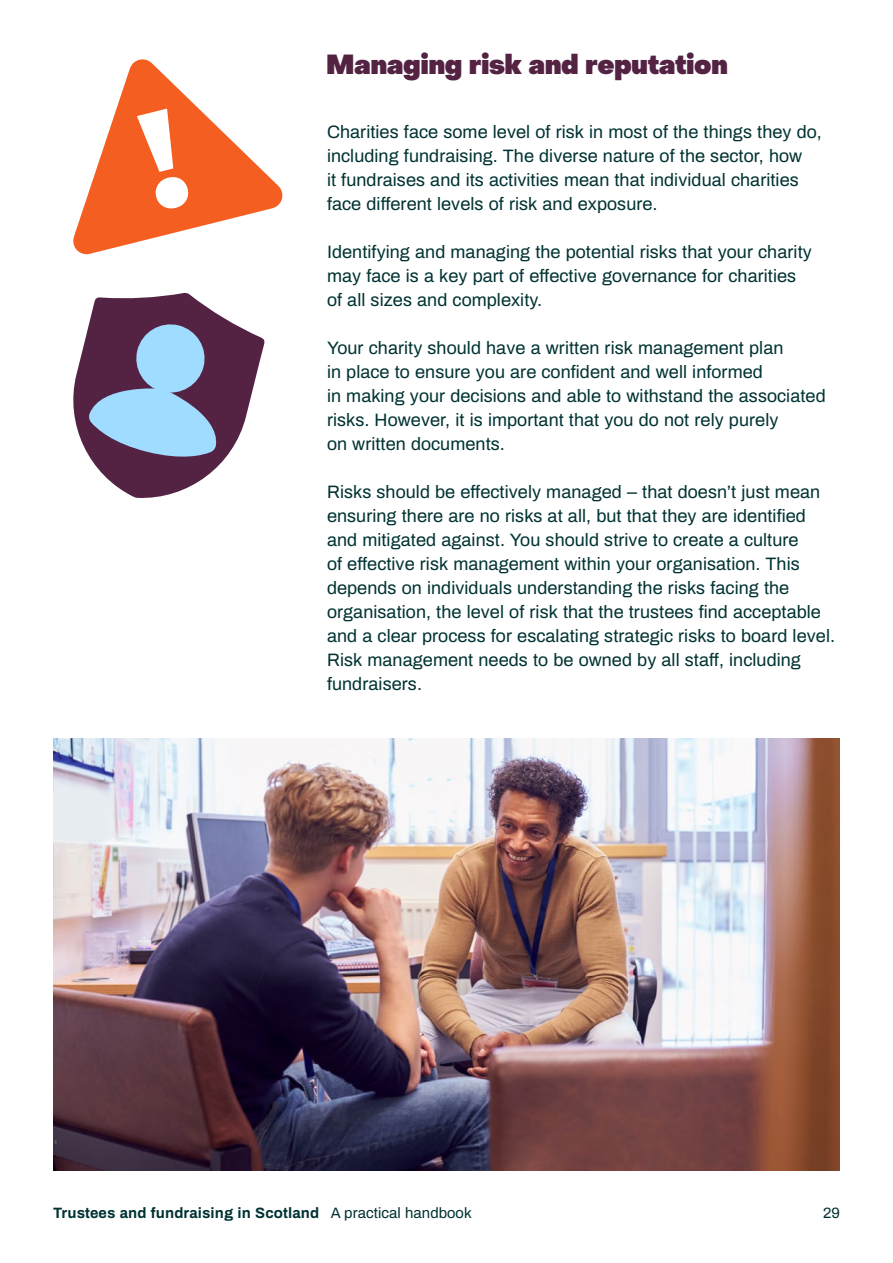
<style>
.page{position:relative;width:893px;height:1263px;background:#fff}
.page>*{position:absolute;margin:0;border:0;box-sizing:border-box;transform-origin:0 0}
.t1{font:900 27px "Object Sans";letter-spacing:.005em;color:#542344}
.t2{font:18px/24px "Archivo";letter-spacing:.005em;color:#003232}
.t3{font:700 15px "Archivo";letter-spacing:.005em;color:#003232}
.t4{font:15px "Archivo";color:#003232}
.s1{font-weight:400}
</style>
<div class="page">
<svg style="left:73px;top:59px;width:210px;height:196px"></svg>
<svg style="left:86px;top:73px;width:183px;height:168px"></svg>
<svg style="left:73px;top:293px;width:192px;height:205px"></svg>
<img style="left:53px;top:738px;width:787px;height:432px">
<h1 class="t1" style="left:327px;top:48px;width:403px">Managing risk and reputation</h1>
<p class="t2" style="left:327px;top:119px;width:496px">Charities face some level of risk in most of the things they do, including fundraising. The diverse nature of the sector, how<br>it fundraises and its activities mean that individual charities face different levels of risk and exposure.</p>
<p class="t2" style="left:327px;top:239px;width:486px">Identifying and managing the potential risks that your charity may face is a key part of effective governance for charities of all sizes and complexity.</p>
<p class="t2" style="left:327px;top:335px;width:500px">Your charity should have a written risk management plan<br>in place to ensure you are confident and well informed<br>in making your decisions and able to withstand the associated risks. However, it is important that you do not rely purely<br>on written documents.</p>
<p class="t2" style="left:327px;top:479px;width:510px">Risks should be effectively managed – that doesn’t just mean ensuring there are no risks at all, but that they are identified and mitigated against. You should strive to create a culture<br>of effective risk management within your organisation. This depends on individuals understanding the risks facing the organisation, the level of risk that the trustees find acceptable and a clear process for escalating strategic risks to board level.<br>Risk management needs to be owned by all staff, including fundraisers.</p>
<p class="t3" style="left:53px;top:1202px;width:420px">Trustees and fundraising in Scotland <span class="s1">A practical handbook</span></p>
<p class="t4" style="left:823px;top:1202px;width:18px">29</p>
</div>
